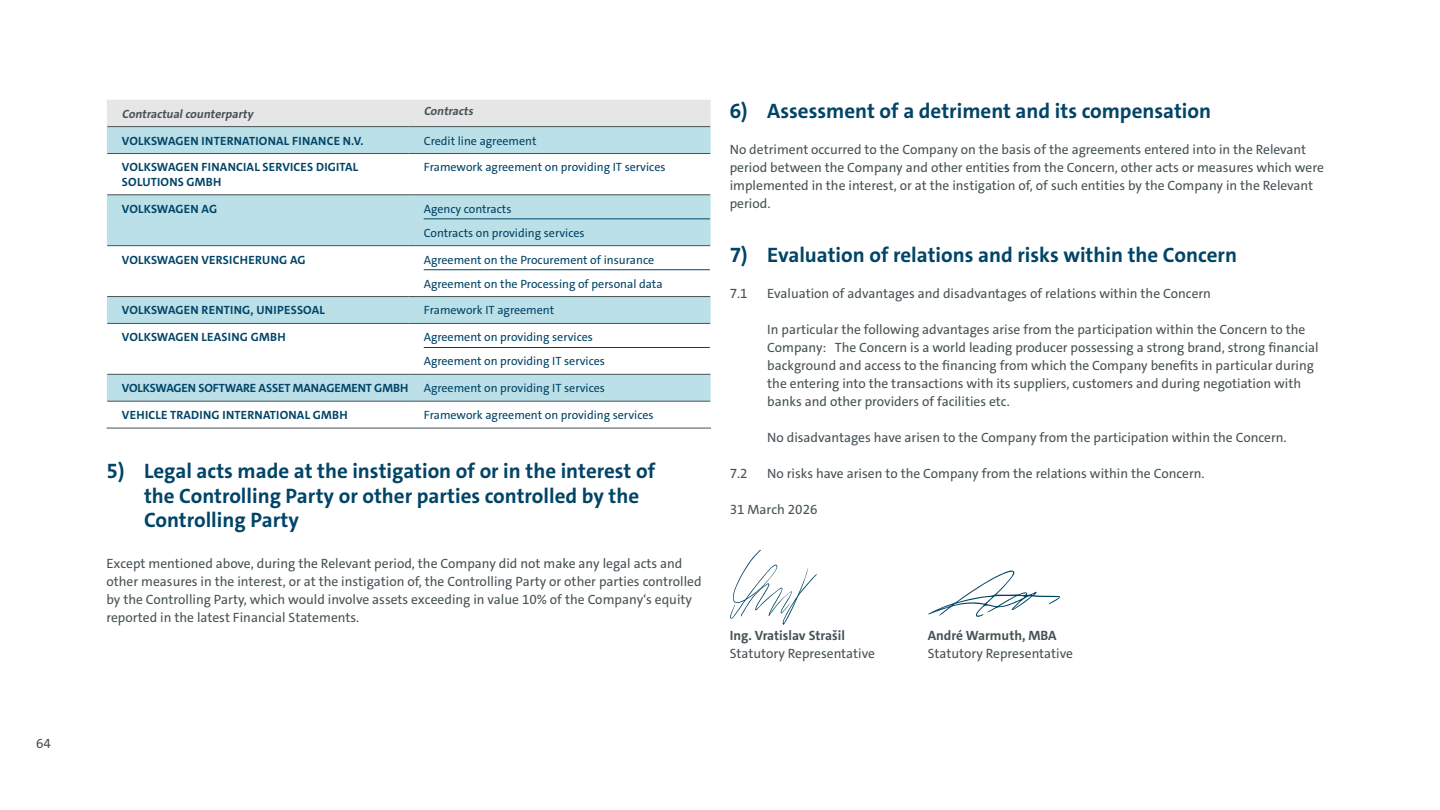
<style>
.page{position:relative;width:1440px;height:810px;background:#fff}
.page>*{position:absolute;margin:0;border:0;box-sizing:border-box;transform-origin:0 0}
.t1{font:700 21px/24.8px "VWAG The Sans";color:#004467}
.t2{font:13.5px/18px "VWAG The Sans";color:#475255}
.t3{font:700 13.5px "VWAG The Sans";color:#475255}
.t4{font:12px/24px "VWAG The Sans";color:#004467}
.t5{font:700 12px/14.4px "VWAG The Sans";letter-spacing:.02em;color:#004467}
.t6{font:700 12px "VWAG The Sans";letter-spacing:-.005em;color:#004467}
.t7{font:italic 700 12px "VWAG The Sans";color:#475255}
.t8{font:700 12px "VWAG The Sans";color:#004467}
</style>
<div class="page">
<div style="left:107px;top:100px;width:604px;height:27px;background:#e6e6e6"></div>
<svg style="left:107px;top:127px;width:604px;height:274px"></svg>
<hr style="left:107px;top:126px;width:302px;height:1px;background:#475255">
<hr style="left:409px;top:126px;width:301px;height:1px;background:#475255">
<hr style="left:107px;top:153px;width:302px;height:1px;background:#475255">
<hr style="left:409px;top:153px;width:301px;height:1px;background:#475255">
<hr style="left:107px;top:195px;width:302px;height:1px;background:#475255">
<hr style="left:409px;top:195px;width:301px;height:1px;background:#475255">
<hr style="left:107px;top:245px;width:302px;height:1px;background:#475255">
<hr style="left:409px;top:245px;width:301px;height:1px;background:#475255">
<hr style="left:107px;top:296px;width:302px;height:1px;background:#475255">
<hr style="left:409px;top:296px;width:301px;height:1px;background:#475255">
<hr style="left:107px;top:323px;width:302px;height:1px;background:#475255">
<hr style="left:409px;top:323px;width:301px;height:1px;background:#475255">
<hr style="left:107px;top:374px;width:302px;height:1px;background:#475255">
<hr style="left:409px;top:374px;width:301px;height:1px;background:#475255">
<hr style="left:107px;top:401px;width:302px;height:1px;background:#475255">
<hr style="left:409px;top:401px;width:301px;height:1px;background:#475255">
<hr style="left:106px;top:428px;width:303px;height:1px;background:#475255">
<hr style="left:409px;top:428px;width:302px;height:1px;background:#475255">
<hr style="left:424px;top:219px;width:286px;height:1px;background:#004467">
<hr style="left:424px;top:270px;width:286px;height:1px;background:#004467">
<hr style="left:424px;top:347px;width:286px;height:1px;background:#004467">
<svg style="left:928px;top:570px;width:132px;height:47px"></svg>
<svg style="left:730px;top:550px;width:87px;height:75px"></svg>
<p class="t2" style="left:36px;top:734px;width:16px">64</p>
<p class="t7" style="left:122px;top:106px;width:135px">Contractualcounterparty</p>
<p class="t7" style="left:424px;top:103px;width:53px">Contracts</p>
<p class="t5" style="left:122px;top:133px;width:243px">VOLKSWAGEN INTERNATIONAL FINANCE N.V.</p>
<p class="t4" style="left:424px;top:129px;width:114px">Credit line agreement</p>
<p class="t5" style="left:122px;top:160px;width:238px">VOLKSWAGEN FINANCIAL SERVICES DIGITAL<br>SOLUTIONS GMBH</p>
<p class="t4" style="left:424px;top:155px;width:243px">Framework agreement on providing IT services</p>
<p class="t8" style="left:122px;top:201px;width:97px">VOLKSWAGEN AG</p>
<p class="t4" style="left:424px;top:197px;width:162px">Agency contracts<br>Contracts on providing services</p>
<p class="t5" style="left:122px;top:252px;width:185px">VOLKSWAGEN VERSICHERUNG AG</p>
<p class="t4" style="left:424px;top:248px;width:240px">Agreement on the Procurement of insurance<br>Agreement on the Processing of personal data</p>
<p class="t5" style="left:122px;top:303px;width:204px">VOLKSWAGEN RENTING, UNIPESSOAL</p>
<p class="t4" style="left:424px;top:298px;width:132px">Framework IT agreement</p>
<p class="t5" style="left:122px;top:330px;width:165px">VOLKSWAGEN LEASING GMBH</p>
<p class="t4" style="left:424px;top:325px;width:183px">Agreement on providing services<br>Agreement on providing IT services</p>
<p class="t6" style="left:122px;top:380px;width:288px">VOLKSWAGEN SOFTWARE ASSET MANAGEMENT GMBH</p>
<p class="t4" style="left:424px;top:376px;width:183px">Agreement on providing IT services</p>
<p class="t5" style="left:122px;top:408px;width:227px">VEHICLE TRADING INTERNATIONAL GMBH</p>
<p class="t4" style="left:424px;top:403px;width:231px">Framework agreement on providing services</p>
<h1 class="t1" style="left:144px;top:458px;width:513px;text-indent:-38px">5) Legal acts made at the instigation of or in the interest of the Controlling Party or other parties controlled by the<br>Controlling Party</h1>
<p class="t2" style="left:106px;top:554px;width:597px">Except mentioned above, during the Relevant period, the Company did not make any legal acts and other measures in the interest, or at the instigation of, the Controlling Party or other parties controlled by the Controlling Party, which would involve assets exceeding in value 10% of the Company‘s equity reported in the latest Financial Statements.</p>
<h1 class="t1" style="left:730px;top:98px;width:483px">6) Assessment of a detriment and its compensation</h1>
<p class="t2" style="left:730px;top:140px;width:596px">No detriment occurred to the Company on the basis of the agreements entered into in the Relevant period between the Company and other entities from the Concern, other acts or measures which were implemented in the interest, or at the instigation of, of such entities by the Company in the Relevant period.</p>
<h1 class="t1" style="left:730px;top:242px;width:509px">7) Evaluation of relations and risks within the Concern</h1>
<p class="t2" style="left:730px;top:284px;width:19px">7.1</p>
<p class="t2" style="left:767px;top:284px;width:445px">Evaluation of advantages and disadvantages of relations within the Concern</p>
<p class="t2" style="left:767px;top:320px;width:553px">In particular the following advantages arise from the participation within the Concern to the Company: The Concern is a world leading producer possessing a strong brand, strong financial background and access to the financing from which the Company benefits in particular during the entering into the transactions with its suppliers, customers and during negotiation with banks and other providers of facilities etc.</p>
<p class="t2" style="left:767px;top:428px;width:521px">No disadvantages have arisen to the Company from the participation within the Concern.</p>
<p class="t2" style="left:730px;top:464px;width:19px">7.2</p>
<p class="t2" style="left:767px;top:464px;width:439px">No risks have arisen to the Company from the relations within the Concern.</p>
<p class="t2" style="left:730px;top:500px;width:89px">31 March 2026</p>
<p class="t3" style="left:730px;top:627px;width:117px">Ing. Vratislav Strašil</p>
<p class="t3" style="left:928px;top:627px;width:130px">André Warmuth, MBA</p>
<p class="t2" style="left:730px;top:644px;width:147px">Statutory Representative</p>
<p class="t2" style="left:928px;top:644px;width:147px">Statutory Representative</p>
</div>
